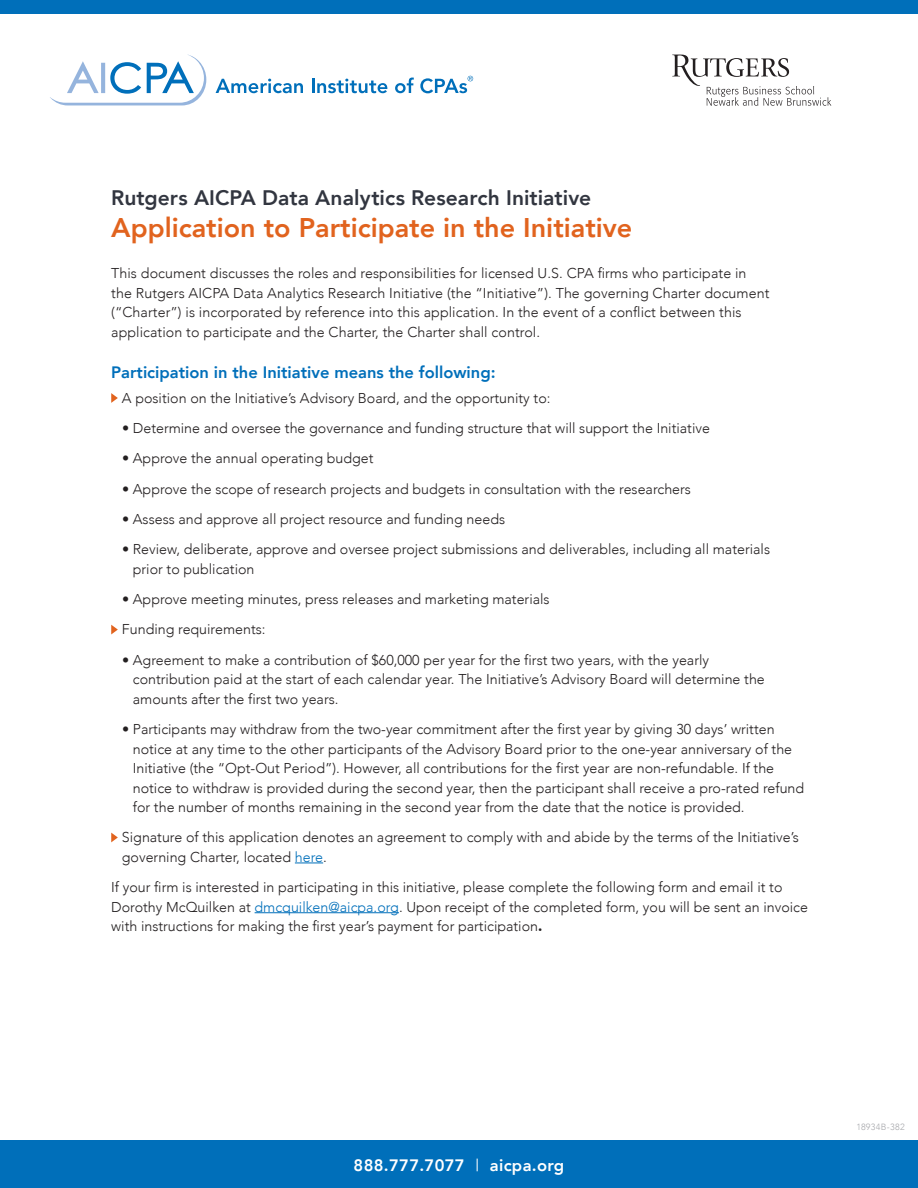
<style>
.page{position:relative;width:918px;height:1188px;background:#fff}
.page>*{position:absolute;margin:0;border:0;box-sizing:border-box;transform-origin:0 0}
.t1{font:800 27px "Avenir LT Com";color:#e1631e}
.t2{font:800 21px "Avenir LT Com";letter-spacing:.005em;color:#323640}
.t3{font:800 16.5px "Avenir LT Com";color:#006fba}
.t4{font:800 16.5px "Avenir LT Com";letter-spacing:.02em;color:#fff}
.t5{font:300 14.25px/19.5px "Avenir LT Com";color:#231f20}
.t6{font:300 9px "Avenir LT Com";letter-spacing:.025em;color:#a8a9ad}
.s1{color:#006fba}
.s2{font-weight:900}
.s3{font-weight:400}
</style>
<div class="page">
<div style="left:0;top:1141px;width:918px;height:47px;background:#006fba"></div>
<div style="left:0;top:0;width:918px;height:14px;background:#006fba"></div>
<svg style="left:50px;top:55px;width:156px;height:50px"></svg>
<svg style="left:216px;top:79px;width:87px;height:14px"></svg>
<svg style="left:312px;top:79px;width:75px;height:14px"></svg>
<svg style="left:395px;top:78px;width:19px;height:15px"></svg>
<svg style="left:420px;top:76px;width:53px;height:17px"></svg>
<svg style="left:295px;top:863px;width:28px;height:1px"></svg>
<hr style="left:255px;top:912px;width:144px;height:1px;background:#006fba">
<svg style="left:111px;top:393px;width:7px;height:10px"></svg>
<svg style="left:111px;top:625px;width:7px;height:9px"></svg>
<svg style="left:111px;top:833px;width:7px;height:9px"></svg>
<svg style="left:672px;top:55px;width:159px;height:51px"></svg>
<h2 class="t2" style="left:111px;top:185px;width:481px">Rutgers AICPA Data Analytics Research Initiative</h2>
<h1 class="t1" style="left:111px;top:212px;width:523px">Application to Participate in the Initiative</h1>
<p class="t5" style="left:111px;top:264px;width:660px">This document discusses the roles and responsibilities for licensed U.S. CPA firms who participate in the Rutgers AICPA Data Analytics Research Initiative (the “Initiative”). The governing Charter document (“Charter”) is incorporated by reference into this application. In the event of a conflict between this application to participate and the Charter, the Charter shall control.</p>
<p class="t3" style="left:111px;top:362px;width:386px">Participation in the Initiative means the following:</p>
<p class="t5" style="left:122px;top:388px;width:430px">A position on the Initiative’s Advisory Board, and the opportunity to:</p>
<p class="t5" style="left:122px;top:419px;width:589px">• Determine and oversee the governance and funding structure that will support the Initiative</p>
<p class="t5" style="left:122px;top:449px;width:253px">• Approve the annual operating budget</p>
<p class="t5" style="left:122px;top:479px;width:570px">• Approve the scope of research projects and budgets in consultation with the researchers</p>
<p class="t5" style="left:122px;top:509px;width:385px">• Assess and approve all project resource and funding needs</p>
<p class="t5" style="left:133px;top:540px;width:639px;text-indent:-11px">• Review, deliberate, approve and oversee project submissions and deliverables, including all materials prior to publication</p>
<p class="t5" style="left:122px;top:584px;width:429px;line-height:30.3px">• Approve meeting minutes, press releases and marketing materials<br>Funding requirements:</p>
<p class="t5" style="left:133px;top:650px;width:634px;text-indent:-11px">• Agreement to make a contribution of $60,000 per year for the first two years, with the yearly contribution paid at the start of each calendar year. The Initiative’s Advisory Board will determine the amounts after the first two years.</p>
<p class="t5" style="left:133px;top:719px;width:673px;text-indent:-11px">• Participants may withdraw from the two-year commitment after the first year by giving 30 days’ written notice at any time to the other participants of the Advisory Board prior to the one-year anniversary of the Initiative (the “Opt-Out Period”). However, all contributions for the first year are non-refundable. If the notice to withdraw is provided during the second year, then the participant shall receive a pro-rated refund for the number of months remaining in the second year from the date that the notice is provided.</p>
<p class="t5" style="left:122px;top:828px;width:678px">Signature of this application denotes an agreement to comply with and abide by the terms of the Initiative’s governing Charter, located <span class="s1">here</span>.</p>
<p class="t5" style="left:111px;top:878px;width:698px">If your firm is interested in participating in this initiative, please complete the following form and email it to<br>Dorothy McQuilken at <span class="s1">dmcquilken@aicpa.org</span>. Upon receipt of the completed form, you will be sent an invoice with instructions for making the first year’s payment for participation<span class="s2">.</span></p>
<p class="t4" style="left:354px;top:1156px;width:212px">888.777.7077 <span class="s3">|</span> aicpa.org</p>
<p class="t6" style="left:856px;top:1122px;width:50px">18934B-382</p>
</div>
